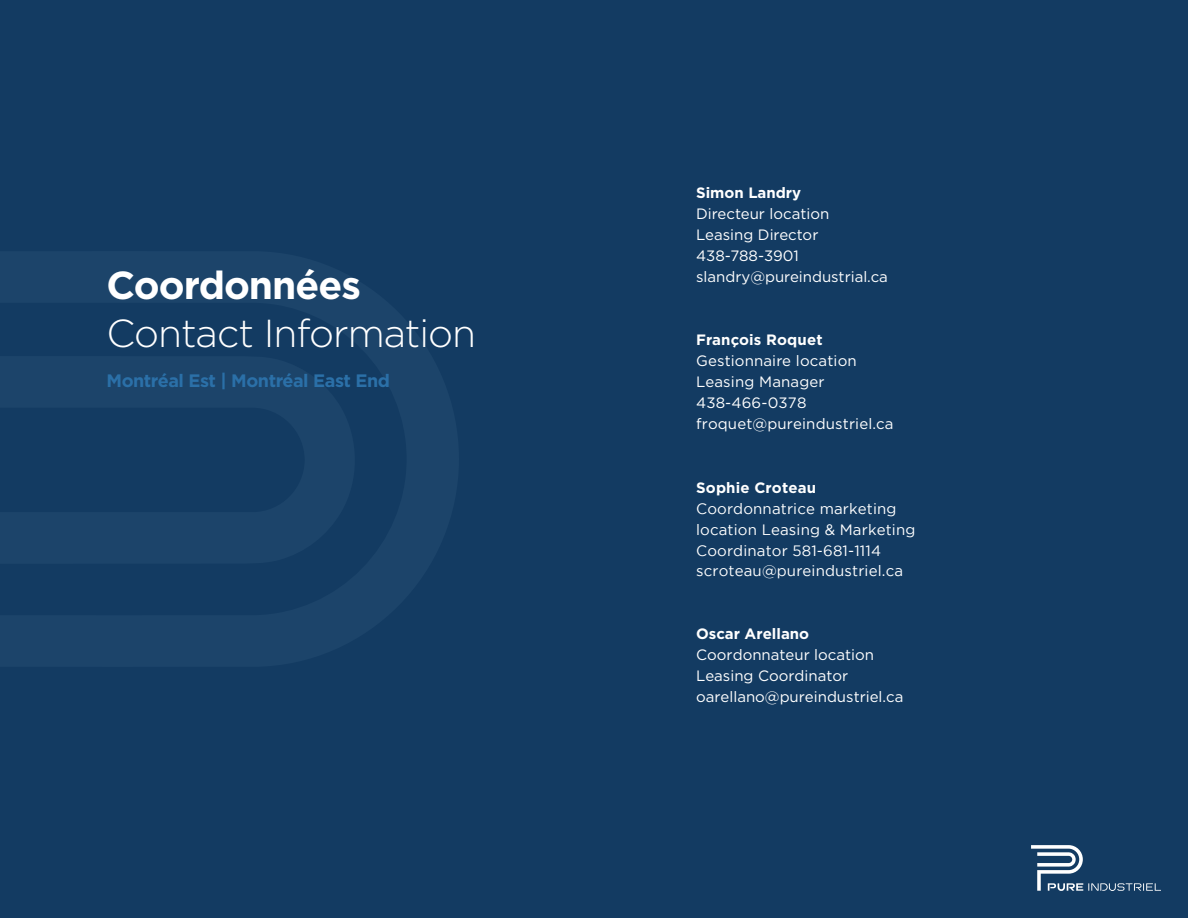
<style>
.page{position:relative;width:1188px;height:918px;background:#133b62}
.page>*{position:absolute;margin:0;border:0;box-sizing:border-box;transform-origin:0 0}
.t1{font:300 39px "Gotham";letter-spacing:-.025em;color:#fff}
.t2{font:700 39px "Gotham";letter-spacing:-.025em;color:#fff}
.t3{font:700 18px "Gotham";letter-spacing:-.025em;color:#2b70a8}
.t4{font:15px/20.9px "Gotham";letter-spacing:.01em;color:#fff}
.t5{font:700 15px "Gotham";color:#fff}
</style>
<div class="page">
<svg style="left:1031px;top:845px;width:130px;height:46px"></svg>
<h1 class="t2" style="left:106px;top:259px;width:256px">Coordonnées</h1>
<h1 class="t1" style="left:106px;top:309px;width:371px">Contact Information</h1>
<p class="t3" style="left:106px;top:369px;width:285px">Montréal Est | Montréal East End</p>
<p class="t5" style="left:696px;top:183px;width:107px">Simon Landry</p>
<p class="t4" style="left:696px;top:203px;width:193px">Directeur location<br>Leasing Director<br>438-788-3901 slandry@pureindustrial.ca</p>
<p class="t5" style="left:696px;top:330px;width:128px">François Roquet</p>
<p class="t4" style="left:696px;top:350px;width:199px">Gestionnaire location<br>Leasing Manager<br>438-466-0378 froquet@pureindustriel.ca</p>
<p class="t5" style="left:696px;top:479px;width:121px">Sophie Croteau</p>
<p class="t4" style="left:696px;top:498px;width:221px">Coordonnatrice marketing location Leasing &amp; Marketing<br>Coordinator 581-681-1114 scroteau@pureindustriel.ca</p>
<p class="t5" style="left:696px;top:624px;width:115px">Oscar Arellano</p>
<p class="t4" style="left:696px;top:644px;width:209px">Coordonnateur location<br>Leasing Coordinator oarellano@pureindustriel.ca</p>
</div>
